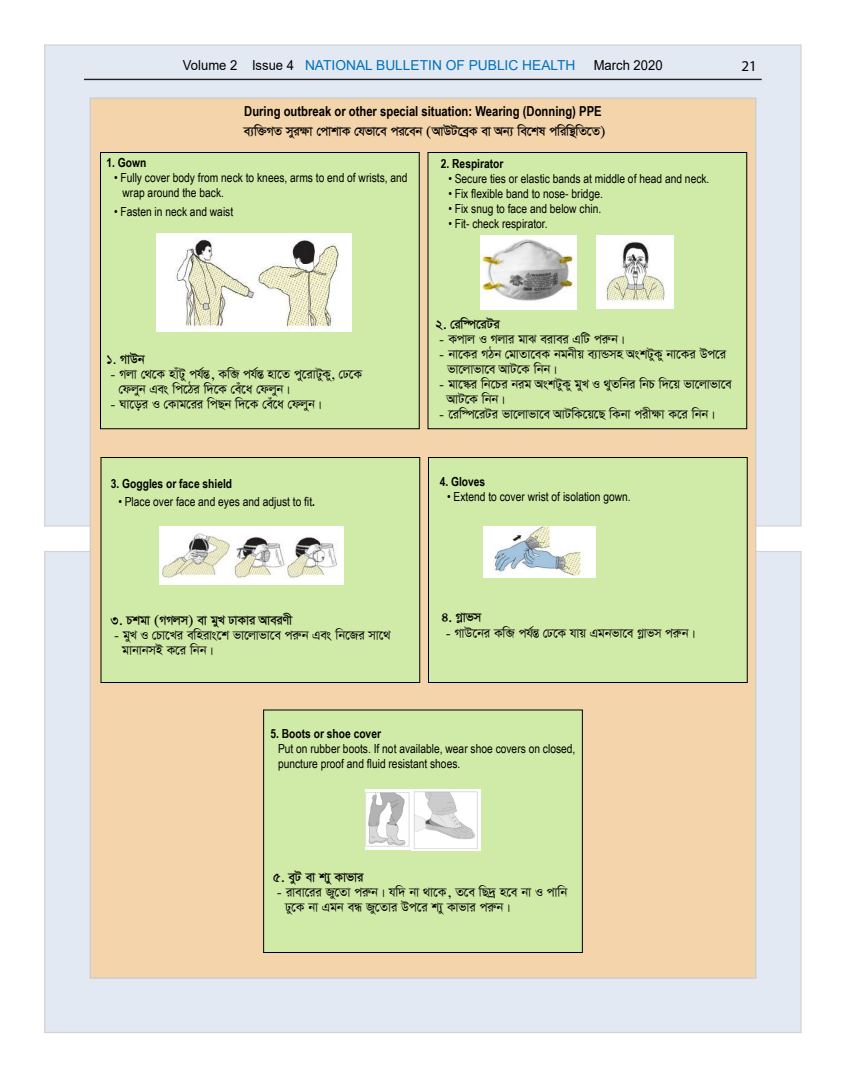
<style>
.page{position:relative;width:846px;height:1080px;background:#fff}
.page>*{position:absolute;margin:0;border:0;box-sizing:border-box;transform-origin:0 0}
.t1{font:15px/15px "Sutonny MJ";color:#000}
.t2{font:700 15px "Sutonny MJ";color:#000}
.t3{font:15px "Myriad Pro";color:#000}
.t4{font:700 13.75px "Arial Narrow";color:#000}
.t5{font:13.75px "Arial";color:#0071ba}
.t6{font:13.75px "Arial";color:#000;scale:.95 1}
.t7{font:12.5px/15px "Arial Narrow";color:#000}
.t8{font:700 12.5px "Arial Narrow";color:#000}
.s1{color:#000}
.s2{font-weight:400}
.s3{font-weight:700}
</style>
<div class="page">
<div style="left:44px;top:44px;width:758px;height:483px;background:#e2e9f3"></div>
<div style="left:44px;top:551px;width:758px;height:482px;background:#e2e9f3"></div>
<hr style="left:84px;top:79px;width:678px;height:1px;background:#231f20">
<div style="left:90px;top:98px;width:666px;height:881px;background:#f4d4ab;border:1px solid #cbcbcb"></div>
<div style="left:100px;top:152px;width:319px;height:277px;background:#d0eaa7;border:1px solid #000"></div>
<div style="left:101px;top:457px;width:319px;height:226px;background:#d0eaa7;border:1px solid #000"></div>
<div style="left:263px;top:710px;width:320px;height:243px;background:#d0eaa7;border:1px solid #000"></div>
<div style="left:428px;top:457px;width:319px;height:226px;background:#d0eaa7;border:1px solid #000"></div>
<img style="left:156px;top:234px;width:196px;height:98px">
<div style="left:428px;top:152px;width:319px;height:277px;background:#d0eaa7;border:1px solid #000"></div>
<img style="left:481px;top:235px;width:96px;height:74px">
<img style="left:597px;top:235px;width:76px;height:74px">
<img style="left:160px;top:526px;width:184px;height:58px">
<img style="left:483px;top:526px;width:113px;height:51px">
<img style="left:365px;top:789px;width:116px;height:61px">
<p class="t5" style="left:183px;top:56px;width:394px"><span class="s1">Volume 2 Issue 4</span> NATIONAL BULLETIN OF PUBLIC HEALTH</p>
<p class="t6" style="left:594px;top:56px;width:74px">March 2020</p>
<p class="t3" style="left:742px;top:57px;width:17px">21</p>
<p class="t4" style="left:244px;top:101px;width:359px">During outbreak or other special situation: Wearing (Donning) PPE</p>
<p class="t2" style="left:244px;top:121px;width:363px">E¨W³MZ MYI¶V †CVKVK †HFV‡E CI‡EB (AVDU‡EªK EV AB¨ WE‡KL CWIW¯’WZ‡Z)</p>
<p class="t8" style="left:441px;top:154px;width:64px">2. Respirator</p>
<p class="t7" style="left:448px;top:170px;width:263px">• Secure ties or elastic bands at middle of head and neck.</p>
<p class="t7" style="left:448px;top:185px;width:156px">• Fix flexible band to nose- bridge.</p>
<p class="t7" style="left:448px;top:200px;width:154px">• Fix snug to face and below chin.</p>
<p class="t7" style="left:448px;top:215px;width:101px">• Fit- check respirator.</p>
<p class="t8" style="left:107px;top:153px;width:41px">1. Gown</p>
<p class="t7" style="left:123px;top:170px;width:287px;text-indent:-9px">• Fully cover body from neck to knees, arms to end of wrists, and wrap around the back.</p>
<p class="t7" style="left:114px;top:204px;width:121px">• Fasten in neck and waist</p>
<p class="t2" style="left:107px;top:348px;width:39px"><span class="s2">1.</span> MVDB</p>
<p class="t1" style="left:119px;top:366px;width:245px;text-indent:-8px">- MJV †_‡K NVUUYCH©ŠÍ, KWÂ CH©ŠÍNV‡Z CY‡IVUYKY, †X‡K †DJYB GES WC‡VI W`‡K †EU‡A †DJYB|</p>
<p class="t1" style="left:111px;top:396px;width:213px">- NV‡OI I †KVG‡II WCQB W`‡K †EU‡A †DJYB|</p>
<p class="t8" style="left:111px;top:474px;width:123px">3. Goggles or face shield</p>
<p class="t7" style="left:118px;top:494px;width:198px">• Place over face and eyes and adjust to fit<span class="s3">.</span></p>
<p class="t2" style="left:110px;top:610px;width:183px">3. PKGV (MMJM) EV GYL XVKVI AVEIYX</p>
<p class="t1" style="left:122px;top:628px;width:270px;text-indent:-8px">- GYL I †PV‡LI EWNIVS‡K FV‡JVFV‡E CIÆB GES WB‡RI MV‡_<br>GVBVBMB K‡I WBB|</p>
<p class="t2" style="left:436px;top:313px;width:66px">2. †IW¯Ú‡IUI</p>
<p class="t1" style="left:439px;top:331px;width:187px">- KCVJ I MJVI GVS EIVEI GWU CIÆB|</p>
<p class="t1" style="left:447px;top:346px;width:280px;text-indent:-8px">- BV‡KI MVB †GVZV‡EK BGBXQ E¨VÛMN ASKUYKYBV‡KI DC‡I<br>FV‡JVFV‡E AVU‡K WBB|</p>
<p class="t1" style="left:447px;top:376px;width:287px;text-indent:-7px">- GV‡¯‹I WB‡PI BIG ASKUYKYGYL I _YZWBI WBP W`‡Q FV‡JVFV‡E<br>AVU‡K WBB|</p>
<p class="t1" style="left:439px;top:406px;width:277px">- ‡IW¯Ú‡IUI FV‡JVFV‡E AVUWK‡Q‡Q WKBV CIX¶V K‡I WBB|</p>
<p class="t8" style="left:440px;top:472px;width:47px">4. Gloves</p>
<p class="t7" style="left:447px;top:489px;width:185px">• Extend to cover wrist of isolation gown.</p>
<p class="t2" style="left:442px;top:607px;width:41px">4. MØVFM</p>
<p class="t1" style="left:446px;top:626px;width:251px">- MVD‡BI KWÂ CH©ŠÍ†X‡K HVQ GGBFV‡E MØVFM CIÆB|</p>
<p class="t8" style="left:271px;top:724px;width:112px">5. Boots or shoe cover</p>
<p class="t7" style="left:278px;top:740px;width:299px">Put on rubber boots. If not available, wear shoe covers on closed, puncture proof and fluid resistant shoes.</p>
<p class="t2" style="left:273px;top:866px;width:92px">5. EYU EV K¨YKVFVI</p>
<p class="t1" style="left:285px;top:884px;width:284px;text-indent:-8px">- IVEV‡II RY‡ZV CIÆB| HW` BV _V‡K, Z‡E WQ`ªN‡E BV I CVWB<br>XY‡K BV GGB EÜ RY‡ZVI DC‡I K¨YKVFVI CIÆB|</p>
</div>
